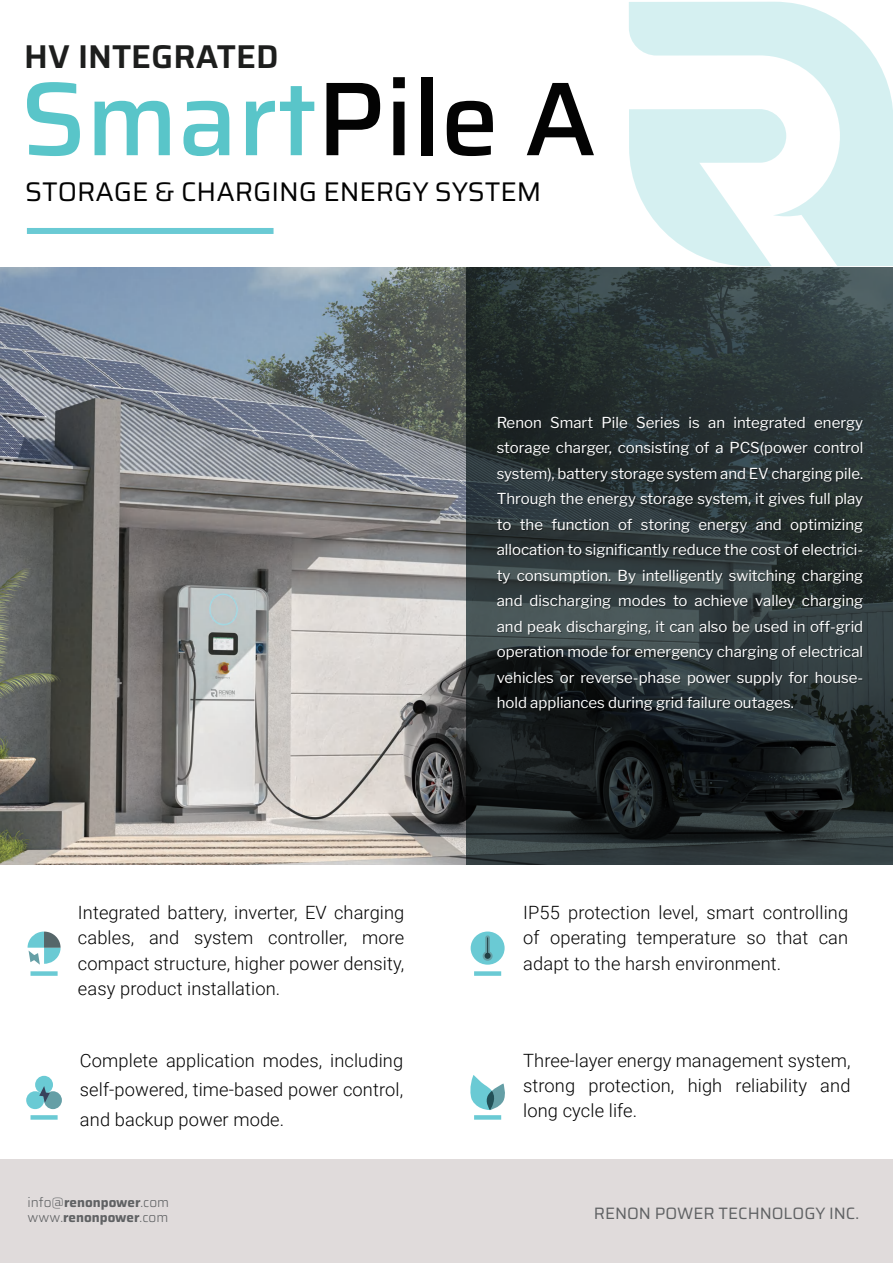
<style>
.page{position:relative;width:893px;height:1263px;background:#fff}
.page>*{position:absolute;margin:0;border:0;box-sizing:border-box;transform-origin:0 0}
.t1{font:500 105px "Saira";color:#59c5c9}
.t2{font:600 33px "Saira";color:#1d1e1d}
.t3{font:27px "Saira";color:#030303}
.t4{font:300 18.3px/25.3px "Roboto";letter-spacing:.005em;color:#030303;text-align:justify}
.t5{font:16.5px "Saira";color:#606264}
.t6{font:100 15px/25.5px "Libre Franklin";color:#fff;text-align:justify}
.t7{font:700 13.5px/15px "Saira";color:#606264}
.s1{color:#030303}
.s2{font-weight:300}
</style>
<div class="page">
<div style="left:1px;top:1159px;width:892px;height:104px;background:#e0dbdb"></div>
<img style="left:0;top:267px;width:466px;height:597px">
<svg style="left:466px;top:267px;width:427px;height:597px;background:#283234"></svg>
<div style="left:27px;top:228px;width:247px;height:6px;background:#6acad4"></div>
<div style="left:31px;top:971px;width:27px;height:5px;background:#6acad4"></div>
<svg style="left:28px;top:931px;width:33px;height:34px"></svg>
<div style="left:31px;top:1115px;width:27px;height:5px;background:#6acad4"></div>
<div style="left:35px;top:1076px;width:18px;height:18px;background:#6acad4;border-radius:50%"></div>
<div style="left:44px;top:1091px;width:18px;height:18px;background:#659fa6;border-radius:50%"></div>
<svg style="left:26px;top:1086px;width:24px;height:23px"></svg>
<div style="left:471px;top:931px;width:34px;height:34px;background:#6acad4;border-radius:50%"></div>
<svg style="left:483px;top:935px;width:10px;height:26px"></svg>
<div style="left:474px;top:971px;width:27px;height:5px;background:#6acad4"></div>
<svg style="left:470px;top:1075px;width:35px;height:35px"></svg>
<div style="left:474px;top:1115px;width:27px;height:5px;background:#6acad4"></div>
<svg style="left:629px;top:2px;width:264px;height:264px;fill:#d5f0f1"></svg>
<svg style="left:629px;top:109px;width:157px;height:157px"></svg>
<h2 class="t2" style="left:24px;top:29px;width:256px">HV INTEGRATED</h2>
<h1 class="t1" style="left:21px;top:33px;width:577px">Smart<span class="s1">Pile A</span></h1>
<h3 class="t3" style="left:25px;top:169px;width:518px">STORAGE &amp; CHARGING ENERGY SYSTEM</h3>
<p class="t4" style="left:78px;top:899px;width:328px">Integrated battery, inverter, EV charging cables, and system controller, more compact structure, higher power density, easy product installation.</p>
<p class="t4" style="left:80px;top:1045px;width:325px;line-height:29.5px">Complete application modes, including self-powered, time-based power control, and backup power mode.</p>
<p class="t6" style="left:497px;top:408px;width:368px">Renon Smart Pile Series is an integrated energy storage charger, consisting of a PCS(power control system), battery storage system and EV charging pile.<br>Through the energy storage system, it gives full play to the function of storing energy and optimizing allocation to significantly reduce the cost of electrici&shy;ty consumption. By intelligently switching charging and discharging modes to achieve valley charging and peak discharging, it can also be used in off-grid operation mode for emergency charging of electrical vehicles or reverse-phase power supply for house&shy;hold appliances during grid failure outages.</p>
<p class="t4" style="left:523px;top:899px;width:326px">IP55 protection level, smart controlling of operating temperature so that can adapt to the harsh environment.</p>
<p class="t4" style="left:523px;top:1047px;width:329px">Three-layer energy management system, strong protection, high reliability and long cycle life.</p>
<p class="t7" style="left:28px;top:1194px;width:143px"><span class="s2">info@</span>renonpower<span class="s2">.com www.</span>renonpower<span class="s2">.com</span></p>
<p class="t5" style="left:594px;top:1199px;width:267px">RENON POWER TECHNOLOGY INC.</p>
</div>
